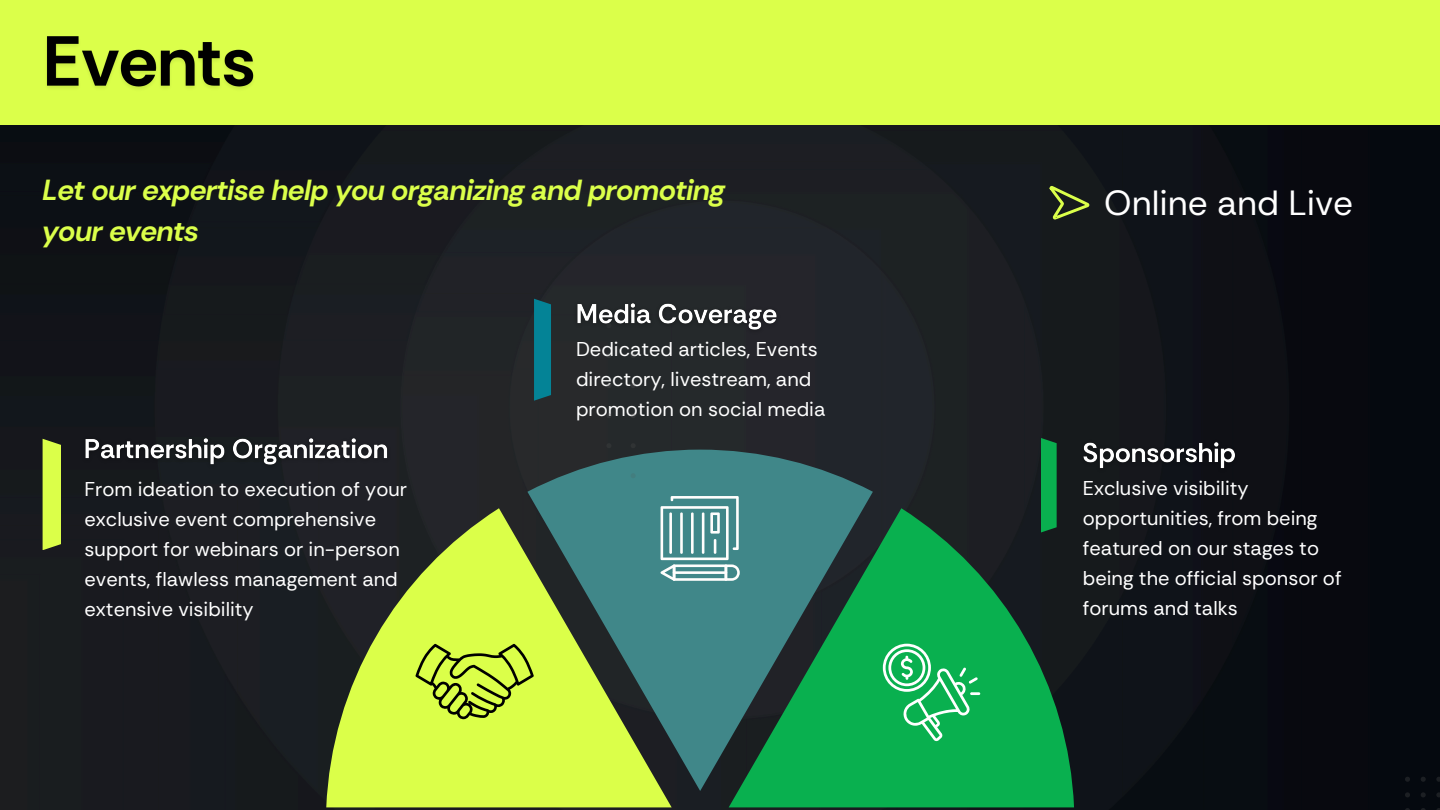
<style>
.page{position:relative;width:1440px;height:810px;background:#fff}
.page>*{position:absolute;margin:0;border:0;box-sizing:border-box;transform-origin:0 0}
.t1{font:35px "Rethink Sans";color:#fff}
.t2{font:italic 700 29.1px/40.5px "Rethink Sans";color:#dbff4a}
.t3{font:20px/30px "Rethink Sans";color:#fff}
</style>
<div class="page">
<img style="left:0;top:124px;width:1440px;height:686px">
<svg style="left:527px;top:450px;width:346px;height:341px;background:#3a7375"></svg>
<svg style="left:729px;top:508px;width:345px;height:299px;background:#16814c"></svg>
<svg style="left:326px;top:508px;width:346px;height:299px;background:#8dad49"></svg>
<svg style="left:661px;top:496px;width:79px;height:85px"></svg>
<div style="left:43px;top:439px;width:18px;height:111px;background:#dbff49"></div>
<div style="left:534px;top:299px;width:17px;height:102px;background:#048396"></div>
<svg style="left:1041px;top:438px;width:16px;height:95px;background:#0aa34a"></svg>
<img style="left:570px;top:296px;width:214px;height:42px">
<svg style="left:1405px;top:777px;width:5px;height:5px"></svg>
<svg style="left:1421px;top:777px;width:5px;height:5px"></svg>
<svg style="left:1436px;top:777px;width:4px;height:5px"></svg>
<svg style="left:1405px;top:792px;width:5px;height:5px"></svg>
<svg style="left:1421px;top:792px;width:5px;height:5px"></svg>
<svg style="left:1436px;top:792px;width:4px;height:5px"></svg>
<svg style="left:606px;top:323px;width:5px;height:5px"></svg>
<svg style="left:606px;top:353px;width:5px;height:5px"></svg>
<svg style="left:606px;top:383px;width:5px;height:5px"></svg>
<svg style="left:606px;top:413px;width:5px;height:5px"></svg>
<svg style="left:606px;top:443px;width:5px;height:5px"></svg>
<svg style="left:631px;top:353px;width:5px;height:5px"></svg>
<svg style="left:631px;top:383px;width:5px;height:5px"></svg>
<svg style="left:631px;top:413px;width:5px;height:5px"></svg>
<svg style="left:631px;top:443px;width:5px;height:5px"></svg>
<svg style="left:631px;top:473px;width:5px;height:5px"></svg>
<div style="left:0;top:0;width:1440px;height:124px;background:#dbff4a"></div>
<svg style="left:415px;top:644px;width:119px;height:75px;background:#afcb3a"></svg>
<svg style="left:883px;top:644px;width:97px;height:97px;background:#36be6f"></svg>
<img style="left:79px;top:431px;width:315px;height:42px">
<img style="left:1077px;top:436px;width:165px;height:41px">
<img style="left:46px;top:36px;width:208px;height:53px">
<svg style="left:1049px;top:185px;width:41px;height:35px"></svg>
<h2 class="t2" style="left:43px;top:170px;width:684px">Let our expertise help you organizing and promoting your events</h2>
<p class="t1" style="left:1104px;top:180px;width:250px">Online and Live</p>
<p class="t3" style="left:576px;top:334px;width:251px">Dedicated articles, Events directory, livestream, and promotion on social media</p>
<h3 class="t3" style="left:85px;top:474px;width:324px">From ideation to execution of your exclusive event comprehensive support for webinars or in-person events, flawless management and extensive visibility</h3>
<p class="t3" style="left:1083px;top:474px;width:260px">Exclusive visibility opportunities, from being featured on our stages to being the official sponsor of forums and talks</p>
</div>
